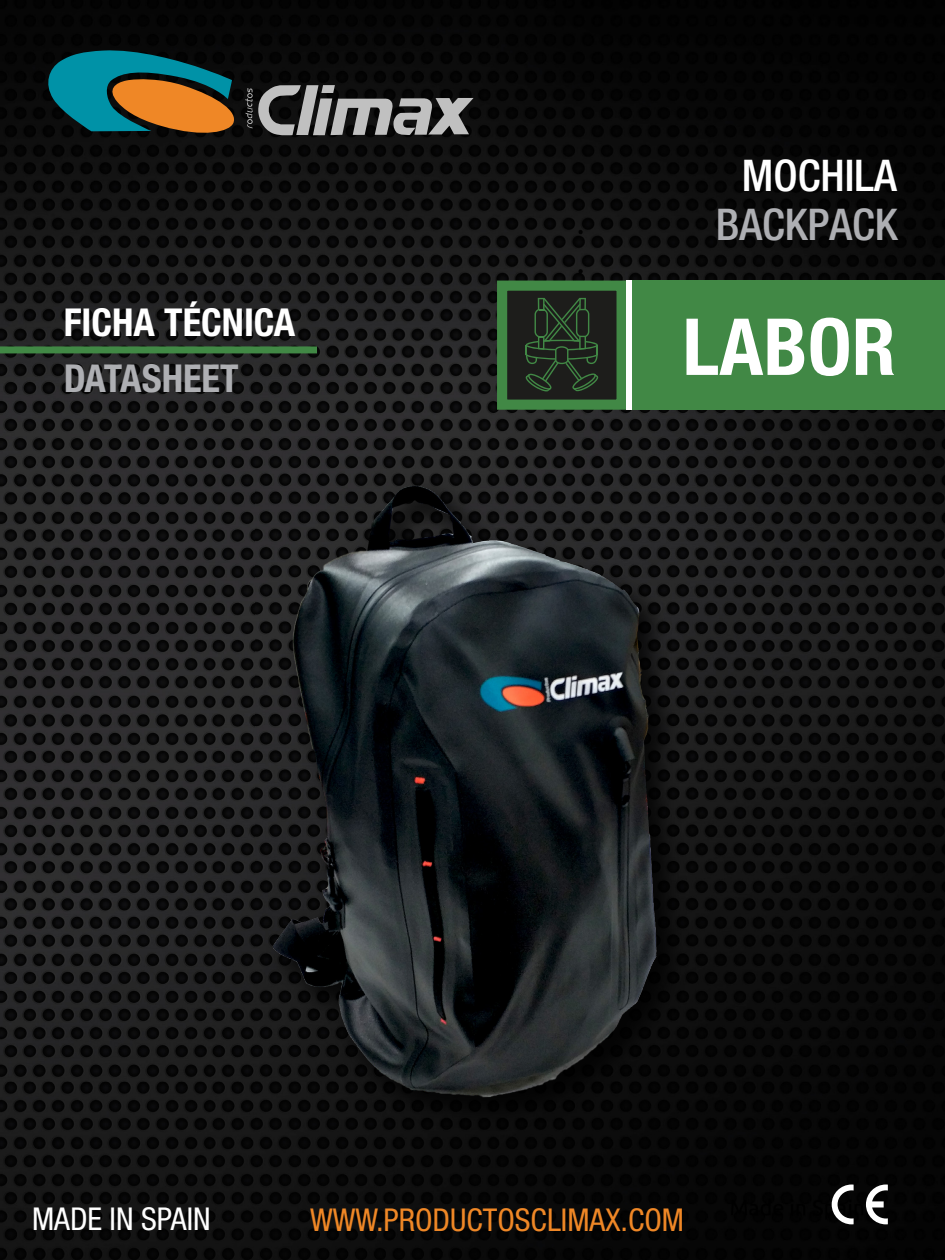
<style>
.page{position:relative;width:945px;height:1260px;background:#fff}
.page>*{position:absolute;margin:0;border:0;box-sizing:border-box;transform-origin:0 0}
.t1{font:700 condensed 78.75px "Helvetica Neue LT Std";letter-spacing:.005em;color:#fff}
.t2{font:500 condensed 43.75px "Helvetica Neue";color:#aeafb3}
.t3{font:500 condensed 43.75px "Helvetica Neue";color:#fff}
.t4{font:700 condensed 38.5px "Helvetica Neue LT Std";color:#fff}
.t5{font:700 condensed 38.5px "Helvetica Neue LT Std";color:#aeafb3}
.t6{font:condensed 31.5px "Helvetica Neue LT Std";color:#ef8726}
.t7{font:condensed 31.5px "Helvetica Neue LT Std";color:#fff}
</style>
<div class="page">
<img style="left:0;top:0;width:945px;height:1259px">
<svg style="left:44px;top:49px;width:195px;height:90px"></svg>
<svg style="left:245px;top:85px;width:229px;height:51px"></svg>
<hr style="left:0;top:1259px;width:945px;height:1px;background:#5d5d5d">
<svg style="left:832px;top:1185px;width:22px;height:39px"></svg>
<svg style="left:866px;top:1185px;width:22px;height:39px"></svg>
<div style="left:0;top:346px;width:317px;height:7px;background:#418845"></div>
<div style="left:502px;top:283px;width:123px;height:125px;background:#1d1d1b"></div>
<svg style="left:526px;top:298px;width:72px;height:93px"></svg>
<div style="left:497px;top:281px;width:130px;height:129px;border:10px solid #418845"></div>
<div style="left:632px;top:281px;width:313px;height:129px;background:#418845"></div>
<div style="left:627px;top:281px;width:5px;height:129px;background:#fff"></div>
<img style="left:150px;top:461px;width:604px;height:698px">
<p class="t4" style="left:64px;top:299px;width:233px">FICHA TÉCNICA</p>
<p class="t5" style="left:64px;top:355px;width:176px">DATASHEET</p>
<h2 class="t3" style="left:742px;top:150px;width:156px">MOCHILA</h2>
<h2 class="t2" style="left:716px;top:198px;width:183px">BACKPACK</h2>
<h1 class="t1" style="left:683px;top:299px;width:215px">LABOR</h1>
<p class="t7" style="left:32px;top:1200px;width:180px">MADE IN SPAIN</p>
<p class="t6" style="left:310px;top:1201px;width:375px">WWW.PRODUCTOSCLIMAX.COM</p>
</div>
